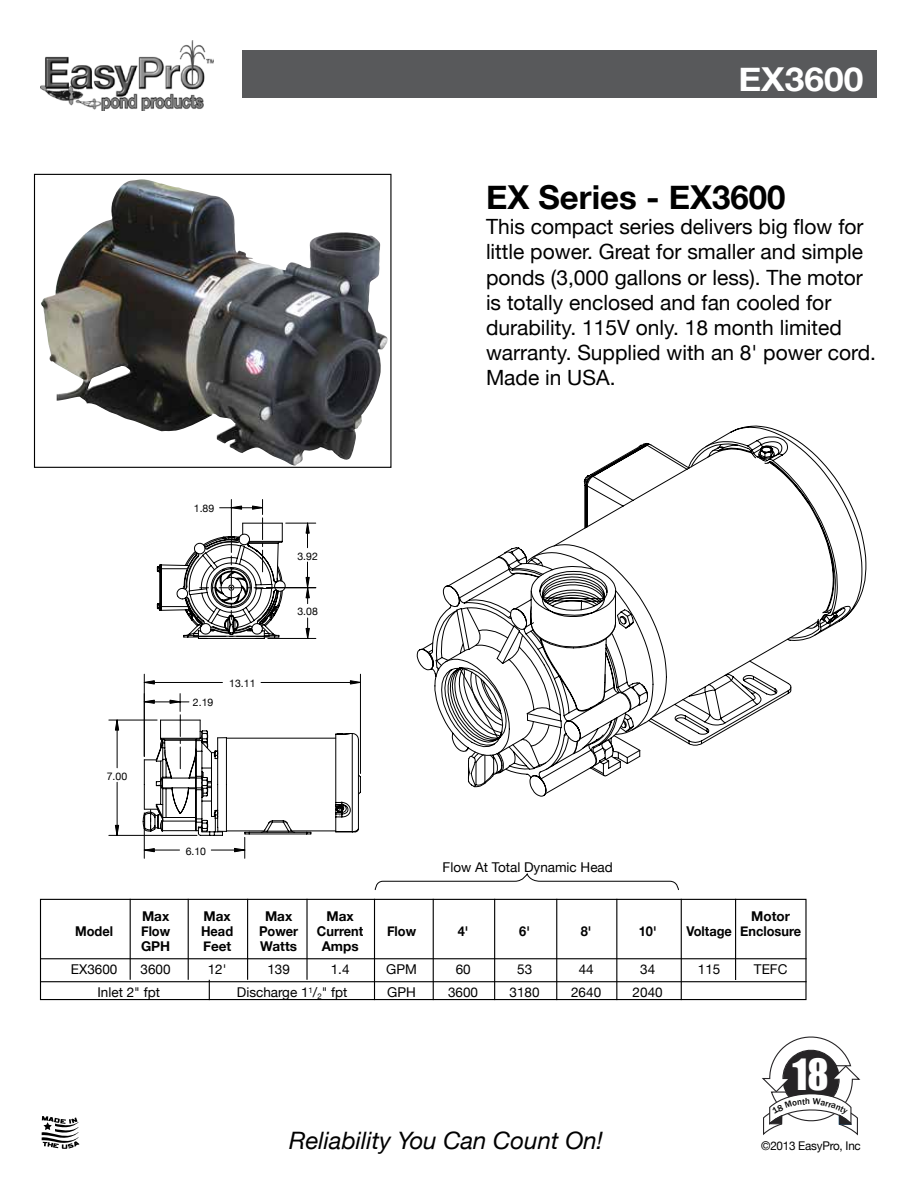
<style>
.page{position:relative;width:918px;height:1188px;background:#fff}
.page>*{position:absolute;margin:0;border:0;box-sizing:border-box;transform-origin:0 0}
.t1{font:39.6px "Impact";color:#fff}
.t2{font:700 33px "Helvetica Neue";color:#000}
.t3{font:700 33px "Helvetica Neue";color:#fff;scale:1.07 1}
.t4{font:italic 24px "Helvetica Neue";color:#000}
.t5{font:21px/25.2px "Helvetica Neue";color:#000}
.t6{font:13.5px "Helvetica Neue";color:#000}
.t7{font:700 13.5px "Helvetica Neue";color:#000;scale:.95 1}
.t8{font:700 13.5px "Helvetica Neue";color:#000}
.t9{font:12px "Helvetica Neue";letter-spacing:-.02em;color:#000}
.t10{font:10.5px "Helvetica Neue";color:#000}
</style>
<div class="page">
<div style="left:243px;top:50px;width:634px;height:48px;background:#58595b"></div>
<img style="left:41px;top:40px;width:173px;height:71px">
<svg style="left:42px;top:1116px;width:38px;height:33px"></svg>
<svg style="left:375px;top:874px;width:304px;height:16px"></svg>
<svg style="left:549px;top:436px;width:302px;height:310px"></svg>
<svg style="left:416px;top:645px;width:147px;height:152px"></svg>
<svg style="left:428px;top:547px;width:220px;height:237px"></svg>
<hr style="left:109px;top:835px;width:88px;height:1px;background:#000">
<hr style="left:109px;top:720px;width:48px;height:1px;background:#000">
<hr style="left:117px;top:782px;width:1px;height:53px;background:#000">
<hr style="left:117px;top:720px;width:1px;height:48px;background:#000">
<svg style="left:115px;top:825px;width:4px;height:11px"></svg>
<svg style="left:115px;top:719px;width:4px;height:12px"></svg>
<svg style="left:142px;top:499px;width:219px;height:359px"></svg>
<hr style="left:40px;top:958px;width:767px;height:1px;background:#000">
<hr style="left:40px;top:981px;width:767px;height:1px;background:#000">
<div style="left:40px;top:899px;width:767px;height:101px;border:1px solid #000"></div>
<hr style="left:130px;top:899px;width:1px;height:81px;background:#000">
<hr style="left:188px;top:899px;width:1px;height:81px;background:#000">
<hr style="left:247px;top:899px;width:1px;height:81px;background:#000">
<hr style="left:306px;top:899px;width:2px;height:81px;background:#000">
<hr style="left:374px;top:899px;width:1px;height:101px;background:#000">
<hr style="left:433px;top:899px;width:1px;height:101px;background:#000">
<hr style="left:494px;top:899px;width:1px;height:101px;background:#000">
<hr style="left:556px;top:899px;width:1px;height:101px;background:#000">
<hr style="left:616px;top:899px;width:1px;height:101px;background:#000">
<hr style="left:681px;top:899px;width:1px;height:101px;background:#000">
<hr style="left:735px;top:899px;width:1px;height:81px;background:#000">
<img style="left:41px;top:179px;width:347px;height:287px">
<div style="left:34px;top:174px;width:358px;height:294px;border:1px solid #000"></div>
<svg style="left:209px;top:980px;width:1px;height:20px"></svg>
<svg style="left:762px;top:1036px;width:99px;height:100px"></svg>
<h2 class="t3" style="left:738px;top:49px;width:118px">EX3600</h2>
<h2 class="t2" style="left:486px;top:167px;width:301px">EX Series - EX3600</h2>
<p class="t5" style="left:486px;top:213px;width:392px">This compact series delivers big flow for little power. Great for smaller and simple ponds (3,000 gallons or less). The motor is totally enclosed and fan cooled for durability. 115V only. 18 month limited warranty. Supplied with an 8' power cord.<br>Made in USA.</p>
<p class="t10" style="left:107px;top:767px;width:22px">7.00</p>
<p class="t10" style="left:194px;top:499px;width:22px">1.89</p>
<p class="t10" style="left:193px;top:694px;width:22px">2.19</p>
<p class="t10" style="left:229px;top:674px;width:28px">13.11</p>
<p class="t10" style="left:297px;top:547px;width:22px">3.92</p>
<p class="t10" style="left:297px;top:602px;width:22px">3.08</p>
<p class="t10" style="left:186px;top:842px;width:22px">6.10</p>
<p class="t6" style="left:443px;top:855px;width:172px">Flow At Total Dynamic Head</p>
<p class="t8" style="left:142px;top:904px;width:29px">Max</p>
<p class="t8" style="left:204px;top:904px;width:29px">Max</p>
<p class="t8" style="left:265px;top:904px;width:29px">Max</p>
<p class="t8" style="left:327px;top:904px;width:29px">Max</p>
<p class="t8" style="left:751px;top:904px;width:40px">Motor</p>
<p class="t7" style="left:75px;top:919px;width:41px">Model</p>
<p class="t7" style="left:141px;top:919px;width:32px">Flow</p>
<p class="t7" style="left:201px;top:919px;width:35px">Head</p>
<p class="t7" style="left:259px;top:919px;width:43px">Power</p>
<p class="t7" style="left:317px;top:919px;width:50px">Current</p>
<p class="t7" style="left:387px;top:919px;width:32px">Flow</p>
<p class="t7" style="left:458px;top:919px;width:13px">4'</p>
<p class="t7" style="left:519px;top:919px;width:13px">6'</p>
<p class="t7" style="left:581px;top:919px;width:13px">8'</p>
<p class="t7" style="left:639px;top:919px;width:20px">10'</p>
<p class="t7" style="left:686px;top:919px;width:122px">Voltage Enclosure</p>
<p class="t8" style="left:141px;top:934px;width:31px">GPH</p>
<p class="t8" style="left:203px;top:934px;width:30px">Feet</p>
<p class="t8" style="left:260px;top:934px;width:38px">Watts</p>
<p class="t8" style="left:322px;top:934px;width:38px">Amps</p>
<p class="t6" style="left:71px;top:958px;width:48px">EX3600</p>
<p class="t6" style="left:141px;top:958px;width:32px">3600</p>
<p class="t6" style="left:208px;top:958px;width:20px">12'</p>
<p class="t6" style="left:267px;top:958px;width:24px">139</p>
<p class="t6" style="left:331px;top:958px;width:20px">1.4</p>
<p class="t6" style="left:386px;top:958px;width:32px">GPM</p>
<p class="t6" style="left:456px;top:958px;width:17px">60</p>
<p class="t6" style="left:517px;top:958px;width:17px">53</p>
<p class="t6" style="left:579px;top:958px;width:17px">44</p>
<p class="t6" style="left:640px;top:958px;width:17px">34</p>
<p class="t6" style="left:698px;top:958px;width:24px">115</p>
<p class="t6" style="left:754px;top:958px;width:35px">TEFC</p>
<p class="t6" style="left:97px;top:981px;width:64px">Inlet 2" fpt</p>
<p class="t6" style="left:237px;top:981px;width:112px">Discharge 1<sup>1</sup>/<sub>2</sub>" fpt</p>
<p class="t6" style="left:387px;top:981px;width:30px">GPH</p>
<p class="t6" style="left:448px;top:981px;width:32px">3600</p>
<p class="t6" style="left:510px;top:981px;width:32px">3180</p>
<p class="t6" style="left:571px;top:981px;width:32px">2640</p>
<p class="t6" style="left:633px;top:981px;width:32px">2040</p>
<h1 class="t1" style="left:792px;top:1044px;width:38px">18</h1>
<p class="t4" style="left:289px;top:1121px;width:315px">Reliability You Can Count On!</p>
<p class="t9" style="left:761px;top:1135px;width:101px">©2013 EasyPro, Inc</p>
</div>
